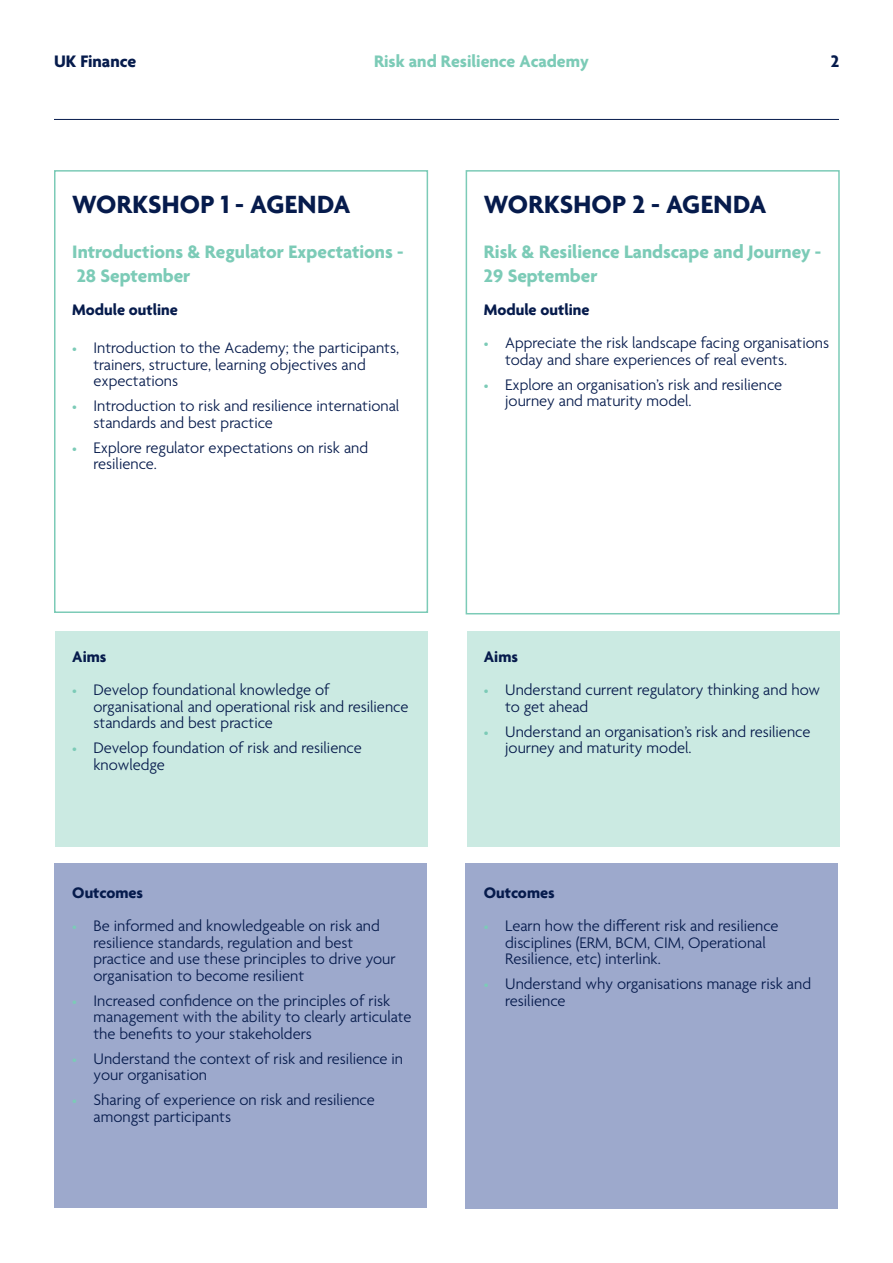
<style>
.page{position:relative;width:893px;height:1263px;background:#fff}
.page>*{position:absolute;margin:0;border:0;box-sizing:border-box;transform-origin:0 0}
.Sub_header_2_Blue{font:700 27px "Agenda";letter-spacing:.01em;color:#061b4c}
.Body_copy_9pt_BOLD_G{font:700 19.5px/23.4px "Agenda";color:#7ccbb7}
.t1{font:700 18px "Agenda";color:#7ccbb7}
.t2{font:700 18px "Agenda";color:#061b4c}
.t3{font:300 16.5px/16.5px "Agenda";color:#061b4c}
.Body_copy_11pt_BOLD{font:700 16.5px "Agenda";color:#061b4c}
.s1{font-size:13.5px;color:#7ccbb7}
</style>
<div class="page">
<hr style="left:54px;top:119px;width:785px;height:1px;background:#061b4c">
<div style="left:54px;top:863px;width:373px;height:344px;background:#9da9cc"></div>
<div style="left:466px;top:863px;width:372px;height:346px;background:#9da9cc"></div>
<div style="left:54px;top:170px;width:374px;height:443px;border:2px solid #7ccbb7"></div>
<div style="left:466px;top:170px;width:374px;height:444px;border:2px solid #7ccbb7"></div>
<div style="left:55px;top:631px;width:372px;height:216px;background:#cbeae2"></div>
<div style="left:467px;top:631px;width:373px;height:216px;background:#cbeae2"></div>
<p class="t2" style="left:54px;top:51px;width:84px">UK Finance</p>
<p class="t1" style="left:374px;top:51px;width:216px">Risk and Resilience Academy</p>
<p class="t2" style="left:831px;top:51px;width:10px">2</p>
<p class="Sub_header_2_Blue" style="left:72px;top:190px;width:280px">WORKSHOP 1 - AGENDA</p>
<p class="Body_copy_9pt_BOLD_G" style="left:72px;top:242px;width:333px">Introductions &amp; Regulator Expectations -</p>
<p class="Body_copy_9pt_BOLD_G" style="left:77px;top:265px;width:115px">28 September</p>
<p class="Body_copy_11pt_BOLD" style="left:72px;top:301px;width:107px">Module outline</p>
<p class="t3" style="left:94px;top:341px;width:307px;text-indent:-21px"><span class="s1">•</span> Introduction to the Academy; the participants, trainers, structure, learning objectives and expectations</p>
<p class="t3" style="left:94px;top:399px;width:307px;text-indent:-21px"><span class="s1">•</span> Introduction to risk and resilience international standards and best practice</p>
<p class="t3" style="left:94px;top:440px;width:276px;text-indent:-21px"><span class="s1">•</span> Explore regulator expectations on risk and resilience.</p>
<p class="Body_copy_11pt_BOLD" style="left:72px;top:648px;width:36px">Aims</p>
<p class="t3" style="left:94px;top:683px;width:316px;text-indent:-21px"><span class="s1">•</span> Develop foundational knowledge of organisational and operational risk and resilience standards and best practice</p>
<p class="t3" style="left:94px;top:741px;width:270px;text-indent:-21px"><span class="s1">•</span> Develop foundation of risk and resilience knowledge</p>
<p class="Body_copy_11pt_BOLD" style="left:72px;top:884px;width:72px">Outcomes</p>
<p class="t3" style="left:94px;top:919px;width:304px;text-indent:-21px"><span class="s1">•</span> Be informed and knowledgeable on risk and resilience standards, regulation and best practice and use these principles to drive your organisation to become resilient</p>
<p class="t3" style="left:94px;top:993px;width:319px;text-indent:-21px"><span class="s1">•</span> Increased confidence on the principles of risk management with the ability to clearly articulate the benefits to your stakeholders</p>
<p class="t3" style="left:94px;top:1051px;width:311px;text-indent:-21px"><span class="s1">•</span> Understand the context of risk and resilience in your organisation</p>
<p class="t3" style="left:94px;top:1093px;width:283px;text-indent:-21px"><span class="s1">•</span> Sharing of experience on risk and resilience amongst participants</p>
<p class="Sub_header_2_Blue" style="left:484px;top:190px;width:284px">WORKSHOP 2 - AGENDA</p>
<p class="Body_copy_9pt_BOLD_G" style="left:484px;top:242px;width:339px">Risk &amp; Resilience Landscape and Journey -<br>29 September</p>
<p class="Body_copy_11pt_BOLD" style="left:484px;top:301px;width:107px">Module outline</p>
<p class="t3" style="left:505px;top:336px;width:325px;text-indent:-21px"><span class="s1">•</span> Appreciate the risk landscape facing organisations today and share experiences of real events.</p>
<p class="t3" style="left:505px;top:377px;width:279px;text-indent:-21px"><span class="s1">•</span> Explore an organisation’s risk and resilience journey and maturity model.</p>
<p class="Body_copy_11pt_BOLD" style="left:484px;top:648px;width:36px">Aims</p>
<p class="t3" style="left:505px;top:683px;width:317px;text-indent:-21px"><span class="s1">•</span> Understand current regulatory thinking and how to get ahead</p>
<p class="t3" style="left:505px;top:724px;width:307px;text-indent:-21px"><span class="s1">•</span> Understand an organisation’s risk and resilience journey and maturity model.</p>
<p class="Body_copy_11pt_BOLD" style="left:484px;top:884px;width:72px">Outcomes</p>
<p class="t3" style="left:505px;top:919px;width:275px;text-indent:-21px"><span class="s1">•</span> Learn how the different risk and resilience disciplines (ERM, BCM, CIM, Operational<br>Resilience, etc) interlink.</p>
<p class="t3" style="left:505px;top:977px;width:307px;text-indent:-21px"><span class="s1">•</span> Understand why organisations manage risk and resilience</p>
</div>
